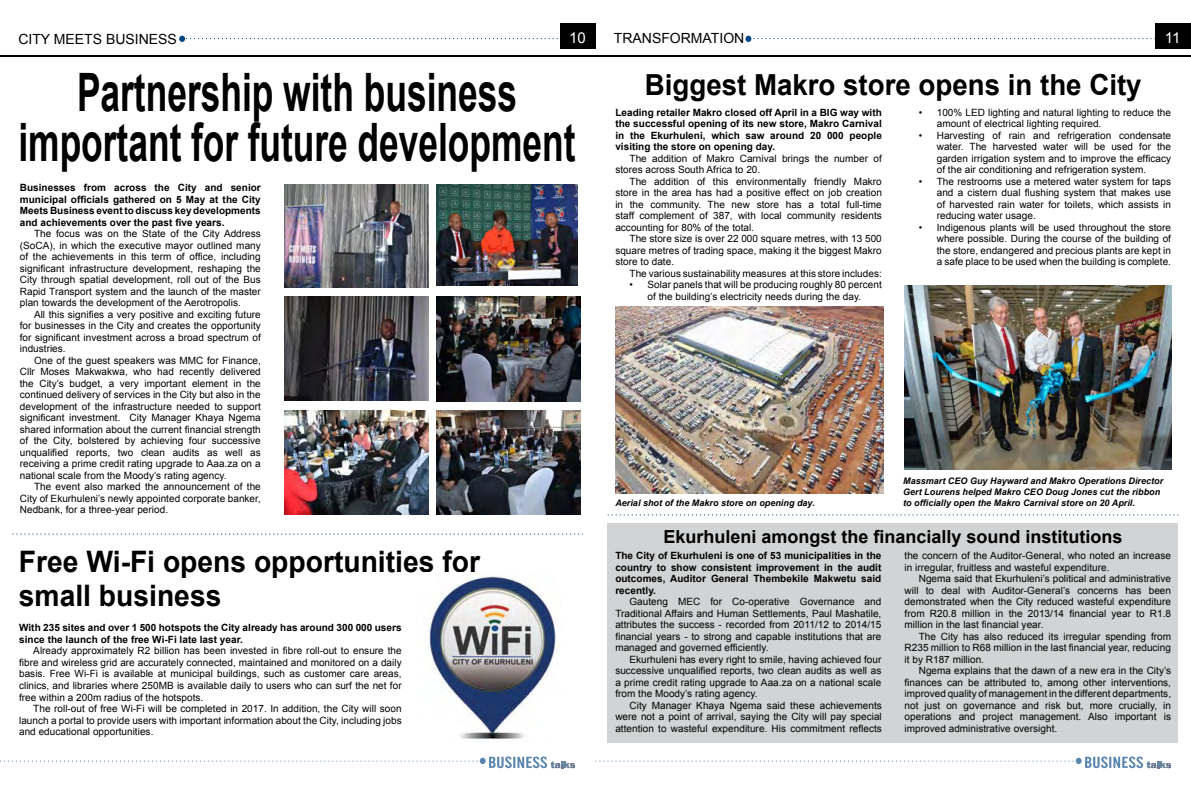
<style>
.page{position:relative;width:1191px;height:791px;background:#fff}
.page>*{position:absolute;margin:0;border:0;box-sizing:border-box;transform-origin:0 0}
.t1{font:700 53px/50px "Arial";color:#000;text-align:center;scale:.67 1}
.t2{font:700 29.6px/34px "Arial";color:#000;scale:.95 1}
.t3{font:700 29px "Arial";color:#000;scale:.95 1}
.t4{font:700 18px "Arial";color:#000}
.t5{font:15px "Arial";color:#fff}
.t6{font:14px "Arial";color:#000}
.t7{font:10px/11.5px "Arial";letter-spacing:.005em;color:#000;text-align:justify}
.t8{font:700 10px/11.5px "Arial";letter-spacing:.005em;color:#000;text-align:justify}
.t9{font:italic 700 9px/11px "Arial";letter-spacing:.005em;color:#000}
</style>
<div class="page">
<svg style="left:0;top:756px;width:575px;height:12px"></svg>
<svg style="left:595px;top:756px;width:576px;height:12px"></svg>
<svg style="left:607px;top:514px;width:571px;height:1px"></svg>
<hr style="left:595px;top:55px;width:596px;height:2px;background:#000">
<svg style="left:745px;top:36px;width:410px;height:6px"></svg>
<div style="left:1155px;top:23px;width:36px;height:26px;background:#000"></div>
<div style="left:607px;top:523px;width:571px;height:220px;background:#d1d3d4"></div>
<img style="left:615px;top:307px;width:268px;height:186px">
<img style="left:904px;top:286px;width:267px;height:183px">
<hr style="left:0;top:55px;width:595px;height:2px;background:#000">
<div style="left:560px;top:23px;width:35px;height:26px;background:#000"></div>
<svg style="left:179px;top:36px;width:379px;height:6px"></svg>
<img style="left:285px;top:184px;width:143px;height:103px">
<img style="left:437px;top:184px;width:140px;height:102px">
<img style="left:285px;top:297px;width:143px;height:103px">
<img style="left:437px;top:297px;width:144px;height:104px">
<img style="left:284px;top:410px;width:144px;height:104px">
<img style="left:437px;top:410px;width:144px;height:104px">
<svg style="left:12px;top:533px;width:571px;height:1px"></svg>
<img style="left:429px;top:576px;width:129px;height:163px">
<h3 class="t6" style="left:18px;top:30px;width:160px">CITY MEETS BUSINESS</h3>
<h3 class="t5" style="left:569px;top:28px;width:18px">10</h3>
<h1 class="t1" style="left:18px;top:69px;width:833px">Partnership with business important for future development</h1>
<p class="t8" style="left:20px;top:182px;width:242px">Businesses from across the City and senior municipal officials gathered on 5 May at the City Meets Business event to discuss key developments and achievements over the past five years.</p>
<p class="t7" style="left:20px;top:228px;width:242px;text-indent:14px">The focus was on the State of the City Address (SoCA), in which the executive mayor outlined many of the achievements in this term of office, including significant infrastructure development, reshaping the City through spatial development, roll out of the Bus Rapid Transport system and the launch of the master plan towards the development of the Aerotropolis.</p>
<p class="t7" style="left:20px;top:309px;width:242px;text-indent:14px">All this signifies a very positive and exciting future for businesses in the City and creates the opportunity for significant investment across a broad spectrum of industries.</p>
<p class="t7" style="left:20px;top:355px;width:242px;text-indent:14px">One of the guest speakers was MMC for Finance, Cllr Moses Makwakwa, who had recently delivered the City’s budget, a very important element in the continued delivery of services in the City but also in the development of the infrastructure needed to support significant investment. City Manager Khaya Ngema shared information about the current financial strength of the City, bolstered by achieving four successive unqualified reports, two clean audits as well as receiving a prime credit rating upgrade to Aaa.za on a national scale from the Moody’s rating agency.</p>
<p class="t7" style="left:20px;top:481px;width:242px;text-indent:14px">The event also marked the announcement of the City of Ekurhuleni’s newly appointed corporate banker, Nedbank, for a three-year period.</p>
<h2 class="t2" style="left:19px;top:545px;width:487px">Free Wi-Fi opens opportunities for small business</h2>
<p class="t8" style="left:19px;top:622px;width:384px">With 235 sites and over 1 500 hotspots the City already has around 300 000 users since the launch of the free Wi-Fi late last year.</p>
<p class="t7" style="left:19px;top:645px;width:384px;text-indent:14px">Already approximately R2 billion has been invested in fibre roll-out to ensure the fibre and wireless grid are accurately connected, maintained and monitored on a daily basis. Free Wi-Fi is available at municipal buildings, such as customer care areas, clinics, and libraries where 250MB is available daily to users who can surf the net for free within a 200m radius of the hotspots.</p>
<p class="t7" style="left:19px;top:703px;width:384px;text-indent:14px">The roll-out of free Wi-Fi will be completed in 2017. In addition, the City will soon launch a portal to provide users with important information about the City, including jobs and educational opportunities.</p>
<h3 class="t6" style="left:614px;top:29px;width:132px">TRANSFORMATION</h3>
<h3 class="t5" style="left:1164px;top:28px;width:17px">11</h3>
<h3 class="t3" style="left:645px;top:65px;width:524px">Biggest Makro store opens in the City</h3>
<p class="t8" style="left:615px;top:107px;width:268px">Leading retailer Makro closed off April in a BIG way with the successful opening of its new store, Makro Carnival in the Ekurhuleni, which saw around 20 000 people visiting the store on opening day.</p>
<p class="t7" style="left:615px;top:153px;width:268px;text-indent:14px">The addition of Makro Carnival brings the number of stores across South Africa to 20.</p>
<p class="t7" style="left:615px;top:176px;width:268px;text-indent:14px">The addition of this environmentally friendly Makro store in the area has had a positive effect on job creation in the community. The new store has a total full-time staff complement of 387, with local community residents accounting for 80% of the total.</p>
<p class="t7" style="left:615px;top:233px;width:268px;text-indent:14px">The store size is over 22 000 square metres, with 13 500 square metres of trading space, making it the biggest Makro store to date.</p>
<p class="t7" style="left:629px;top:268px;width:254px">The various sustainability measures at this store includes:</p>
<p class="t7" style="left:629px;top:279px;width:254px;text-align:center">• Solar panels that will be producing roughly 80 percent of the building’s electricity needs during the day.</p>
<p class="t7" style="left:936px;top:107px;width:236px;text-indent:-18px">• 100% LED lighting and natural lighting to reduce the amount of electrical lighting required.</p>
<p class="t7" style="left:936px;top:130px;width:236px;text-indent:-18px">• Harvesting of rain and refrigeration condensate water. The harvested water will be used for the garden irrigation system and to improve the efficacy of the air conditioning and refrigeration system.</p>
<p class="t7" style="left:936px;top:176px;width:236px;text-indent:-18px">• The restrooms use a metered water system for taps and a cistern dual flushing system that makes use of harvested rain water for toilets, which assists in reducing water usage.</p>
<p class="t7" style="left:936px;top:222px;width:236px;text-indent:-18px">• Indigenous plants will be used throughout the store where possible. During the course of the building of the store, endangered and precious plants are kept in a safe place to be used when the building is complete.</p>
<p class="t9" style="left:615px;top:498px;width:201px">Aerial shot of the Makro store on opening day.</p>
<p class="t9" style="left:903px;top:476px;width:262px">Massmart CEO Guy Hayward and Makro Operations Director<br>Gert Lourens helped Makro CEO Doug Jones cut the ribbon to officially open the Makro Carnival store on 20 April.</p>
<h3 class="t4" style="left:663px;top:524px;width:461px">Ekurhuleni amongst the financially sound institutions</h3>
<p class="t8" style="left:615px;top:550px;width:268px">The City of Ekurhuleni is one of 53 municipalities in the country to show consistent improvement in the audit outcomes, Auditor General Thembekile Makwetu said recently.</p>
<p class="t7" style="left:615px;top:596px;width:267px;text-indent:14px">Gauteng MEC for Co-operative Governance and Traditional Affairs and Human Settlements, Paul Mashatile, attributes the success - recorded from 2011/12 to 2014/15 financial years - to strong and capable institutions that are managed and governed efficiently.</p>
<p class="t7" style="left:615px;top:654px;width:267px;text-indent:14px">Ekurhuleni has every right to smile, having achieved four successive unqualified reports, two clean audits as well as a prime credit rating upgrade to Aaa.za on a national scale from the Moody’s rating agency.</p>
<p class="t7" style="left:615px;top:700px;width:268px;text-indent:14px">City Manager Khaya Ngema said these achievements were not a point of arrival, saying the City will pay special attention to wasteful expenditure. His commitment reflects</p>
<p class="t7" style="left:904px;top:550px;width:268px">the concern of the Auditor-General, who noted an increase in irregular, fruitless and wasteful expenditure.</p>
<p class="t7" style="left:904px;top:573px;width:268px;text-indent:14px">Ngema said that Ekurhuleni’s political and administrative will to deal with Auditor-General’s concerns has been demonstrated when the City reduced wasteful expenditure from R20.8 million in the 2013/14 financial year to R1.8 million in the last financial year.</p>
<p class="t7" style="left:904px;top:631px;width:268px;text-indent:14px">The City has also reduced its irregular spending from R235 million to R68 million in the last financial year, reducing it by R187 million.</p>
<p class="t7" style="left:904px;top:665px;width:268px;text-indent:14px">Ngema explains that the dawn of a new era in the City’s finances can be attributed to, among other interventions, improved quality of management in the different departments, not just on governance and risk but, more crucially, in operations and project management. Also important is improved administrative oversight.</p>
</div>
